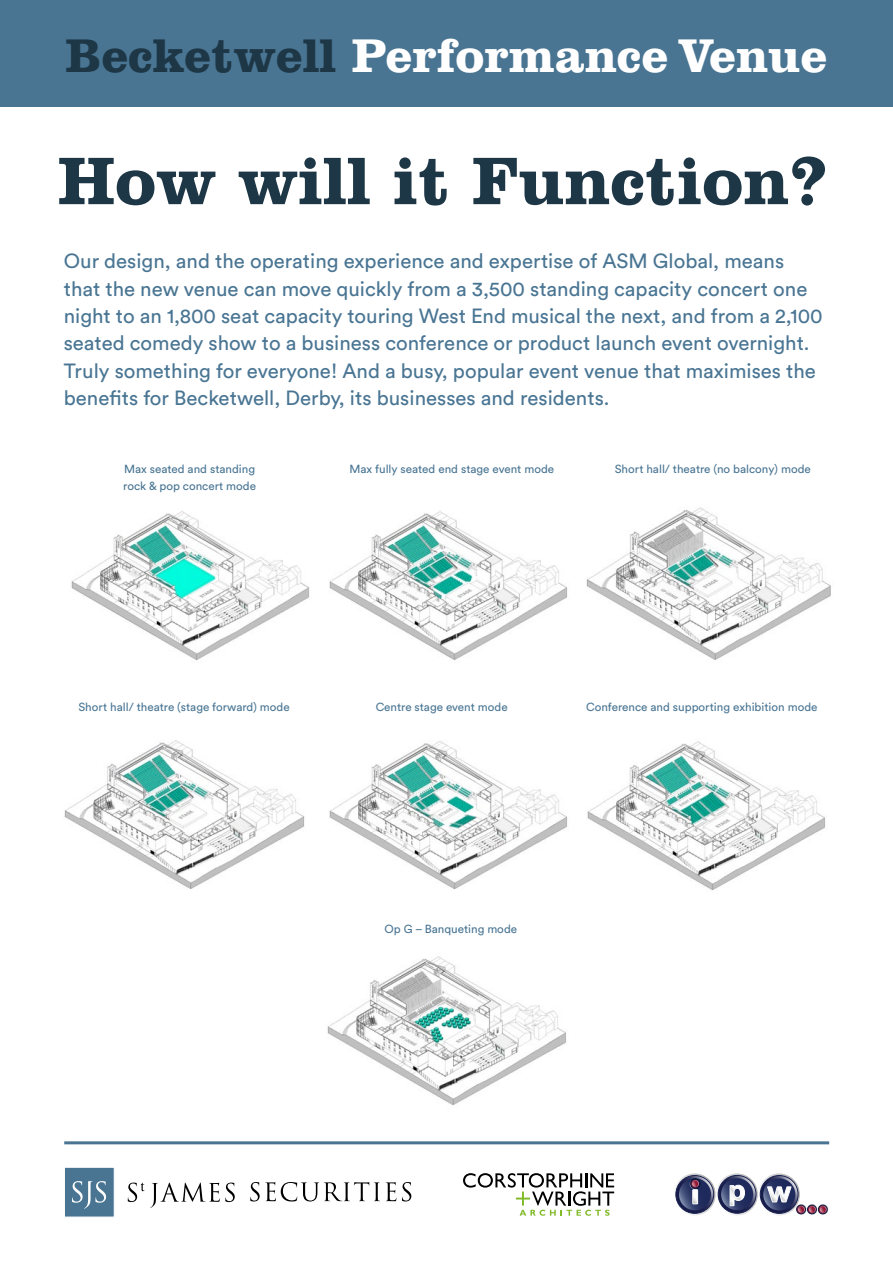
<style>
.page{position:relative;width:893px;height:1263px;background:#fff}
.page>*{position:absolute;margin:0;border:0;box-sizing:border-box;transform-origin:0 0}
.t1{font:700 69px "Clarendon BT";color:#1e3746}
.t2{font:700 48.45px "Clarendon BT";color:#fff}
.t3{font:20.4px/27.5px "Circular Std";color:#497593}
.t4{font:11.7px "Circular Std";color:#497593}
.s1{color:#1e3746}
</style>
<div class="page">
<hr style="left:64px;top:1141px;width:765px;height:3px;background:#497593">
<div style="left:0;top:0;width:893px;height:106px;background:#497593"></div>
<svg style="left:463px;top:1173px;width:151px;height:43px"></svg>
<svg style="left:128px;top:1182px;width:107px;height:26px"></svg>
<svg style="left:250px;top:1182px;width:130px;height:19px"></svg>
<svg style="left:386px;top:1182px;width:10px;height:19px"></svg>
<svg style="left:402px;top:1182px;width:9px;height:19px"></svg>
<div style="left:64px;top:1168px;width:50px;height:49px;background:#497593"></div>
<svg style="left:72px;top:1181px;width:34px;height:28px"></svg>
<svg style="left:674px;top:1173px;width:42px;height:42px"></svg>
<svg style="left:716px;top:1173px;width:42px;height:42px"></svg>
<svg style="left:758px;top:1173px;width:42px;height:42px"></svg>
<svg style="left:760px;top:1175px;width:38px;height:38px"></svg>
<div style="left:760px;top:1175px;width:38px;height:38px;border:1px solid #192352;border-radius:50%"></div>
<svg style="left:763px;top:1178px;width:32px;height:32px"></svg>
<svg style="left:718px;top:1175px;width:38px;height:38px"></svg>
<div style="left:718px;top:1175px;width:38px;height:38px;border:1px solid #192352;border-radius:50%"></div>
<svg style="left:721px;top:1178px;width:32px;height:32px"></svg>
<svg style="left:676px;top:1175px;width:38px;height:38px"></svg>
<div style="left:676px;top:1175px;width:38px;height:38px;border:1px solid #192352;border-radius:50%"></div>
<svg style="left:679px;top:1178px;width:32px;height:32px"></svg>
<svg style="left:690px;top:1178px;width:10px;height:26px"></svg>
<div style="left:693px;top:1189px;width:5px;height:15px;border:1px solid #fff"></div>
<svg style="left:730px;top:1185px;width:15px;height:21px"></svg>
<svg style="left:767px;top:1186px;width:61px;height:29px"></svg>
<img style="left:587px;top:741px;width:238px;height:150px">
<img style="left:327px;top:956px;width:239px;height:150px">
<img style="left:329px;top:741px;width:239px;height:148px">
<img style="left:329px;top:511px;width:239px;height:149px">
<img style="left:71px;top:511px;width:239px;height:150px">
<img style="left:64px;top:740px;width:241px;height:149px">
<img style="left:586px;top:507px;width:245px;height:153px">
<h2 class="t2" style="left:66px;top:26px;width:763px"><span class="s1">Becketwell</span> Performance Venue</h2>
<h1 class="t1" style="left:58px;top:138px;width:772px">How will it Function?</h1>
<p class="t3" style="left:64px;top:247px;width:760px">Our design, and the operating experience and expertise of ASM Global, means that the new venue can move quickly from a 3,500 standing capacity concert one night to an 1,800 seat capacity touring West End musical the next, and from a 2,100 seated comedy show to a business conference or product launch event overnight.<br>Truly something for everyone! And a busy, popular event venue that maximises the benefits for Becketwell, Derby, its businesses and residents.</p>
<p class="t4" style="left:124px;top:462px;width:133px">Max seated and standing</p>
<p class="t4" style="left:615px;top:462px;width:198px">Short hall/ theatre (no balcony) mode</p>
<p class="t4" style="left:123px;top:479px;width:134px">rock &amp; pop concert mode</p>
<p class="t4" style="left:349px;top:462px;width:206px">Max fully seated end stage event mode</p>
<p class="t4" style="left:78px;top:700px;width:213px">Short hall/ theatre (stage forward) mode</p>
<p class="t4" style="left:376px;top:700px;width:133px">Centre stage event mode</p>
<p class="t4" style="left:586px;top:700px;width:233px">Conference and supporting exhibition mode</p>
<p class="t4" style="left:385px;top:922px;width:134px">Op G – Banqueting mode</p>
</div>
